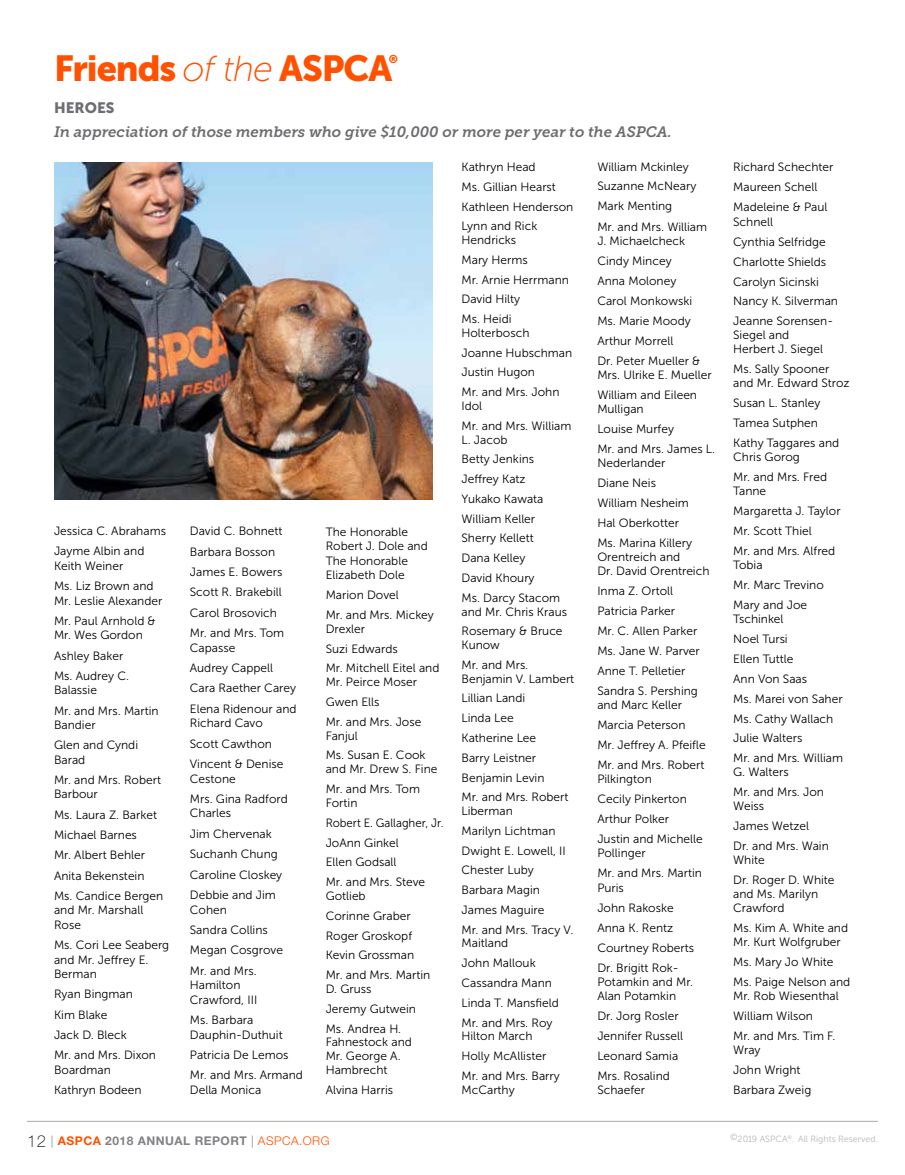
<style>
.page{position:relative;width:905px;height:1175px;background:#fff}
.page>*{position:absolute;margin:0;border:0;box-sizing:border-box;transform-origin:0 0}
.t1{font:36px "Museo Sans 900";letter-spacing:-.03em;color:#ff5100}
.t2{font:italic 15px "Museo Slab 700";color:#6d6e71}
.t3{font:15px "Museo Sans 900";color:#6d6e71}
.t4{font:12px/20px "Museo Sans 300";color:#000}
.t5{font:700 12px "Helvetica Neue LT Std";letter-spacing:.04em;color:#808285}
.t6{font:11.4px "Museo Sans 900";color:#ff5100}
.t7{font:9px "Museo Sans 300";color:#b6b8ba}
.s1{font-family:"Museo Sans 100";font-style:italic}
.s2{font-weight:100;font-size:16.5px;color:#000}
.s3{font-weight:300}
.s4{color:#ff5100}
.s5{font-weight:300;color:#ff5100}
</style>
<div class="page">
<img style="left:54px;top:162px;width:378px;height:337px">
<hr style="left:27px;top:1120px;width:851px;height:1px;background:#a7a9ac">
<p class="t6" style="left:389px;top:52px;width:11px">®</p>
<h1 class="t1" style="left:54px;top:48px;width:340px">Friends <span class="s1">of the</span> ASPCA</h1>
<p class="t3" style="left:54px;top:99px;width:62px">HEROES</p>
<p class="t2" style="left:54px;top:124px;width:619px">In appreciation of those members who give $10,000 or more per year to the ASPCA.</p>
<p class="t4" style="left:54px;top:521px;width:113px">Jessica C. Abrahams<br>Jayme Albin and</p>
<p class="t4" style="left:54px;top:555px;width:101px">Keith Weiner<br>Ms. Liz Brown and</p>
<p class="t4" style="left:54px;top:590px;width:110px">Mr. Leslie Alexander<br>Mr. Paul Arnhold &amp;</p>
<p class="t4" style="left:54px;top:625px;width:90px">Mr. Wes Gordon<br>Ashley Baker<br>Ms. Audrey C.</p>
<p class="t4" style="left:54px;top:680px;width:106px">Balassie<br>Mr. and Mrs. Martin</p>
<p class="t4" style="left:54px;top:715px;width:86px">Bandier<br>Glen and Cyndi</p>
<p class="t4" style="left:54px;top:749px;width:108px">Barad<br>Mr. and Mrs. Robert</p>
<p class="t4" style="left:54px;top:784px;width:111px">Barbour<br>Ms. Laura Z. Barket<br>Michael Barnes<br>Mr. Albert Behler<br>Anita Bekenstein<br>Ms. Candice Bergen</p>
<p class="t4" style="left:54px;top:903px;width:91px;line-height:14.4px">and Mr. Marshall<br>Rose</p>
<p class="t4" style="left:54px;top:937px;width:117px;line-height:14.4px">Ms. Cori Lee Seaberg and Mr. Jeffrey E.<br>Berman</p>
<p class="t4" style="left:54px;top:984px;width:104px">Ryan Bingman<br>Kim Blake<br>Jack D. Bleck<br>Mr. and Mrs. Dixon</p>
<p class="t4" style="left:54px;top:1059px;width:89px">Boardman<br>Kathryn Bodeen</p>
<p class="t4" style="left:190px;top:521px;width:96px;line-height:20.4px">David C. Bohnett<br>Barbara Bosson<br>James E. Bowers<br>Scott R. Brakebill<br>Carol Brosovich<br>Mr. and Mrs. Tom</p>
<p class="t4" style="left:190px;top:637px;width:108px;line-height:20.4px">Capasse<br>Audrey Cappell<br>Cara Raether Carey<br>Elena Ridenour and</p>
<p class="t4" style="left:190px;top:713px;width:95px;line-height:20.4px">Richard Cavo<br>Scott Cawthon<br>Vincent &amp; Denise</p>
<p class="t4" style="left:190px;top:768px;width:99px;line-height:20.4px">Cestone<br>Mrs. Gina Radford</p>
<p class="t4" style="left:190px;top:803px;width:94px;line-height:20.4px">Charles<br>Jim Chervenak<br>Suchanh Chung<br>Caroline Closkey<br>Debbie and Jim</p>
<p class="t4" style="left:190px;top:899px;width:95px;line-height:20.4px">Cohen<br>Sandra Collins<br>Megan Cosgrove<br>Mr. and Mrs.</p>
<p class="t4" style="left:190px;top:978px;width:69px;line-height:14.4px">Hamilton<br>Crawford, III</p>
<p class="t4" style="left:190px;top:1012px;width:94px;line-height:14.4px">Ms. Barbara<br>Dauphin-Duthuit</p>
<p class="t4" style="left:190px;top:1044px;width:115px;line-height:20.4px">Patricia De Lemos<br>Mr. and Mrs. Armand</p>
<p class="t4" style="left:190px;top:1079px;width:73px">Della Monica</p>
<p class="t4" style="left:326px;top:524px;width:104px;line-height:14.5px">The Honorable<br>Robert J. Dole and<br>The Honorable<br>Elizabeth Dole</p>
<p class="t4" style="left:326px;top:585px;width:110px">Marion Dovel<br>Mr. and Mrs. Mickey</p>
<p class="t4" style="left:326px;top:619px;width:115px">Drexler<br>Suzi Edwards<br>Mr. Mitchell Eitel and</p>
<p class="t4" style="left:326px;top:672px;width:97px">Mr. Peirce Moser<br>Gwen Ells<br>Mr. and Mrs. Jose</p>
<p class="t4" style="left:326px;top:725px;width:101px">Fanjul<br>Ms. Susan E. Cook</p>
<p class="t4" style="left:326px;top:759px;width:113px">and Mr. Drew S. Fine<br>Mr. and Mrs. Tom</p>
<p class="t4" style="left:326px;top:793px;width:119px">Fortin<br>Robert E. Gallagher, Jr.<br>JoAnn Ginkel<br>Ellen Godsall<br>Mr. and Mrs. Steve</p>
<p class="t4" style="left:326px;top:886px;width:106px">Gotlieb<br>Corinne Graber<br>Roger Groskopf<br>Kevin Grossman<br>Mr. and Mrs. Martin</p>
<p class="t4" style="left:326px;top:979px;width:92px">D. Gruss<br>Jeremy Gutwein<br>Ms. Andrea H.</p>
<p class="t4" style="left:326px;top:1035px;width:88px;line-height:13.8px">Fahnestock and<br>Mr. George A.<br>Hambrecht</p>
<p class="t4" style="left:326px;top:1079px;width:69px">Alvina Harris</p>
<p class="t4" style="left:461px;top:157px;width:113px">Kathryn Head<br>Ms. Gillian Hearst<br>Kathleen Henderson<br>Lynn and Rick</p>
<p class="t4" style="left:461px;top:230px;width:109px">Hendricks<br>Mary Herms<br>Mr. Arnie Herrmann<br>David Hilty<br>Ms. Heidi</p>
<p class="t4" style="left:461px;top:323px;width:112px">Holterbosch<br>Joanne Hubschman<br>Justin Hugon<br>Mr. and Mrs. John</p>
<p class="t4" style="left:461px;top:396px;width:111px">Idol<br>Mr. and Mrs. William</p>
<p class="t4" style="left:461px;top:430px;width:100px">L. Jacob<br>Betty Jenkins<br>Jeffrey Katz<br>Yukako Kawata<br>William Keller<br>Sherry Kellett<br>Dana Kelley<br>David Khoury<br>Ms. Darcy Stacom</p>
<p class="t4" style="left:461px;top:601px;width:107px">and Mr. Chris Kraus<br>Rosemary &amp; Bruce</p>
<p class="t4" style="left:461px;top:635px;width:68px">Kunow<br>Mr. and Mrs.</p>
<p class="t4" style="left:461px;top:668px;width:114px">Benjamin V. Lambert<br>Lillian Landi<br>Linda Lee<br>Katherine Lee<br>Barry Leistner<br>Benjamin Levin<br>Mr. and Mrs. Robert</p>
<p class="t4" style="left:461px;top:801px;width:113px">Liberman<br>Marilyn Lichtman<br>Dwight E. Lowell, II<br>Chester Luby<br>Barbara Magin<br>James Maguire<br>Mr. and Mrs. Tracy V.</p>
<p class="t4" style="left:461px;top:933px;width:99px">Maitland<br>John Mallouk<br>Cassandra Mann<br>Linda T. Mansfield<br>Mr. and Mrs. Roy</p>
<p class="t4" style="left:461px;top:1026px;width:100px">Hilton March<br>Holly McAllister<br>Mr. and Mrs. Barry</p>
<p class="t4" style="left:461px;top:1079px;width:55px">McCarthy</p>
<p class="t4" style="left:597px;top:157px;width:111px">William Mckinley<br>Suzanne McNeary<br>Mark Menting<br>Mr. and Mrs. William</p>
<p class="t4" style="left:597px;top:230px;width:104px">J. Michaelcheck<br>Cindy Mincey<br>Anna Moloney<br>Carol Monkowski<br>Ms. Marie Moody<br>Arthur Morrell<br>Dr. Peter Mueller &amp;</p>
<p class="t4" style="left:597px;top:365px;width:116px">Mrs. Ulrike E. Mueller<br>William and Eileen</p>
<p class="t4" style="left:597px;top:399px;width:119px">Mulligan<br>Louise Murfey<br>Mr. and Mrs. James L.</p>
<p class="t4" style="left:597px;top:453px;width:96px">Nederlander<br>Diane Neis<br>William Nesheim<br>Hal Oberkotter<br>Ms. Marina Killery</p>
<p class="t4" style="left:597px;top:550px;width:114px;line-height:14.1px">Orentreich and<br>Dr. David Orentreich</p>
<p class="t4" style="left:597px;top:581px;width:104px">Inma Z. Ortoll<br>Patricia Parker<br>Mr. C. Allen Parker<br>Ms. Jane W. Parver<br>Anne T. Pelletier<br>Sandra S. Pershing</p>
<p class="t4" style="left:597px;top:695px;width:110px">and Marc Keller<br>Marcia Peterson<br>Mr. Jeffrey A. Pfeifle<br>Mr. and Mrs. Robert</p>
<p class="t4" style="left:597px;top:769px;width:107px">Pilkington<br>Cecily Pinkerton<br>Arthur Polker<br>Justin and Michelle</p>
<p class="t4" style="left:597px;top:843px;width:106px">Pollinger<br>Mr. and Mrs. Martin</p>
<p class="t4" style="left:597px;top:877px;width:98px">Puris<br>John Rakoske<br>Anna K. Rentz<br>Courtney Roberts<br>Dr. Brigitt Rok-</p>
<p class="t4" style="left:597px;top:974px;width:97px;line-height:14.1px">Potamkin and Mr.<br>Alan Potamkin</p>
<p class="t4" style="left:597px;top:1005px;width:87px">Dr. Jorg Rosler<br>Jennifer Russell<br>Leonard Samia<br>Mrs. Rosalind</p>
<p class="t4" style="left:597px;top:1079px;width:49px">Schaefer</p>
<p class="t4" style="left:733px;top:157px;width:102px">Richard Schechter<br>Maureen Schell<br>Madeleine &amp; Paul</p>
<p class="t4" style="left:733px;top:212px;width:106px">Schnell<br>Cynthia Selfridge<br>Charlotte Shields<br>Carolyn Sicinski<br>Nancy K. Silverman<br>Jeanne Sorensen-</p>
<p class="t4" style="left:733px;top:328px;width:91px;line-height:14px">Siegel and<br>Herbert J. Siegel</p>
<p class="t4" style="left:733px;top:362px;width:118px;line-height:14px">Ms. Sally Spooner and Mr. Edward Stroz</p>
<p class="t4" style="left:733px;top:393px;width:107px">Susan L. Stanley<br>Tamea Sutphen<br>Kathy Taggares and</p>
<p class="t4" style="left:733px;top:447px;width:95px">Chris Gorog<br>Mr. and Mrs. Fred</p>
<p class="t4" style="left:733px;top:481px;width:109px">Tanne<br>Margaretta J. Taylor<br>Mr. Scott Thiel<br>Mr. and Mrs. Alfred</p>
<p class="t4" style="left:733px;top:555px;width:92px">Tobia<br>Mr. Marc Trevino<br>Mary and Joe</p>
<p class="t4" style="left:733px;top:609px;width:111px">Tschinkel<br>Noel Tursi<br>Ellen Tuttle<br>Ann Von Saas<br>Ms. Marei von Saher<br>Ms. Cathy Wallach<br>Julie Walters<br>Mr. and Mrs. William</p>
<p class="t4" style="left:733px;top:762px;width:92px">G. Walters<br>Mr. and Mrs. Jon</p>
<p class="t4" style="left:733px;top:796px;width:97px">Weiss<br>James Wetzel<br>Dr. and Mrs. Wain</p>
<p class="t4" style="left:733px;top:850px;width:103px">White<br>Dr. Roger D. White</p>
<p class="t4" style="left:733px;top:887px;width:87px;line-height:14px">and Ms. Marilyn<br>Crawford</p>
<p class="t4" style="left:733px;top:921px;width:116px;line-height:14px">Ms. Kim A. White and<br>Mr. Kurt Wolfgruber</p>
<p class="t4" style="left:733px;top:952px;width:118px">Ms. Mary Jo White<br>Ms. Paige Nelson and</p>
<p class="t4" style="left:733px;top:986px;width:107px">Mr. Rob Wiesenthal<br>William Wilson<br>Mr. and Mrs. Tim F.</p>
<p class="t4" style="left:733px;top:1039px;width:80px">Wray<br>John Wright<br>Barbara Zweig</p>
<p class="t5" style="left:27px;top:1133px;width:304px"><span class="s2">12</span> <span class="s3">|</span> <span class="s4">ASPCA</span> 2018 ANNUAL REPORT <span class="s3">|</span> <span class="s5">ASPCA.ORG</span></p>
<p class="t7" style="left:730px;top:1133px;width:149px">©2019 ASPCA<sup>®</sup>. All Rights Reserved.</p>
</div>
